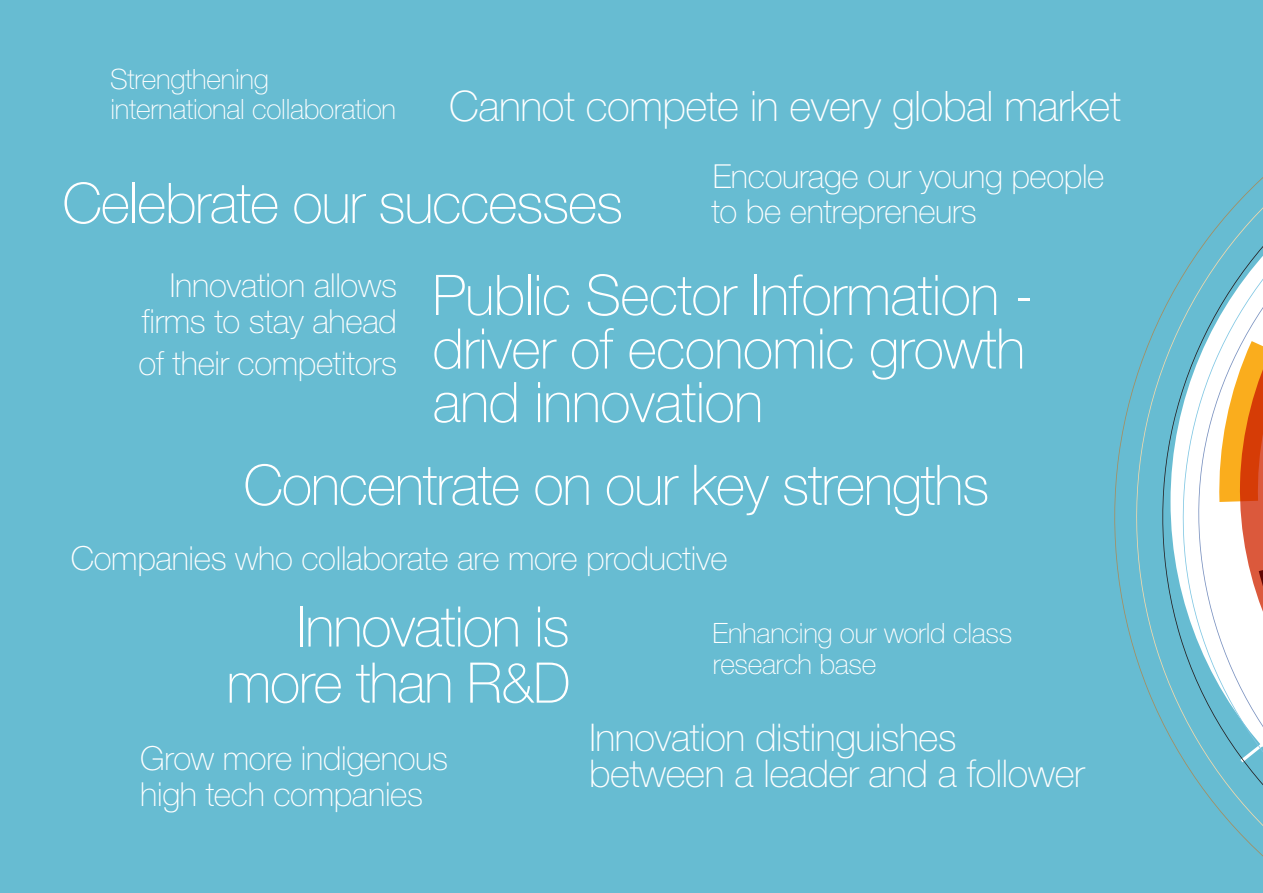
<style>
.page{position:relative;width:1263px;height:893px;background:#67bcd2}
.page>*{position:absolute;margin:0;border:0;box-sizing:border-box;transform-origin:0 0}
.t1{font:100 56.1px/53.6px "Helvetica Neue";letter-spacing:-.02em;color:#fff;text-align:right}
.t2{font:100 42px "Helvetica Neue";letter-spacing:-.01em;color:#fff}
.t3{font:100 38.25px/35.7px "Helvetica Neue";letter-spacing:-.01em;color:#fff}
.t4{font:100 33.15px/35.7px "Helvetica Neue";letter-spacing:-.01em;color:#fff}
.t5{font:100 28.05px/30.6px "Helvetica Neue";letter-spacing:-.01em;color:#fff}
</style>
<div class="page">
<svg style="left:1108px;top:47px;width:155px;height:846px;fill:#67bcd2"></svg>
<p class="t5" style="left:110px;top:64px;width:288px">Strengthening international collaboration</p>
<p class="t2" style="left:449px;top:82px;width:673px">Cannot compete in every global market</p>
<h1 class="t1" style="left:62px;top:177px;width:562px">Celebrate our successes</h1>
<p class="t4" style="left:711px;top:158px;width:395px">Encourage our young people to be entrepreneurs</p>
<p class="t4" style="left:142px;top:268px;width:256px;text-align:right">Innovation allows firms to stay ahead</p>
<p class="t4" style="left:139px;top:345px;width:260px">of their competitors</p>
<h1 class="t1" style="left:432px;top:269px;width:602px;text-align:left">Public Sector Information - driver of economic growth and innovation</h1>
<h1 class="t1" style="left:243px;top:459px;width:747px">Concentrate on our key strengths</h1>
<p class="t4" style="left:71px;top:540px;width:658px">Companies who collaborate are more productive</p>
<h1 class="t1" style="left:226px;top:599px;width:346px;line-height:56.1px">Innovation is more than R&amp;D</h1>
<p class="t4" style="left:140px;top:740px;width:309px">Grow more indigenous high tech companies</p>
<p class="t5" style="left:713px;top:618px;width:301px">Enhancing our world class research base</p>
<p class="t3" style="left:589px;top:720px;width:497px">Innovation distinguishes between a leader and a follower</p>
</div>
